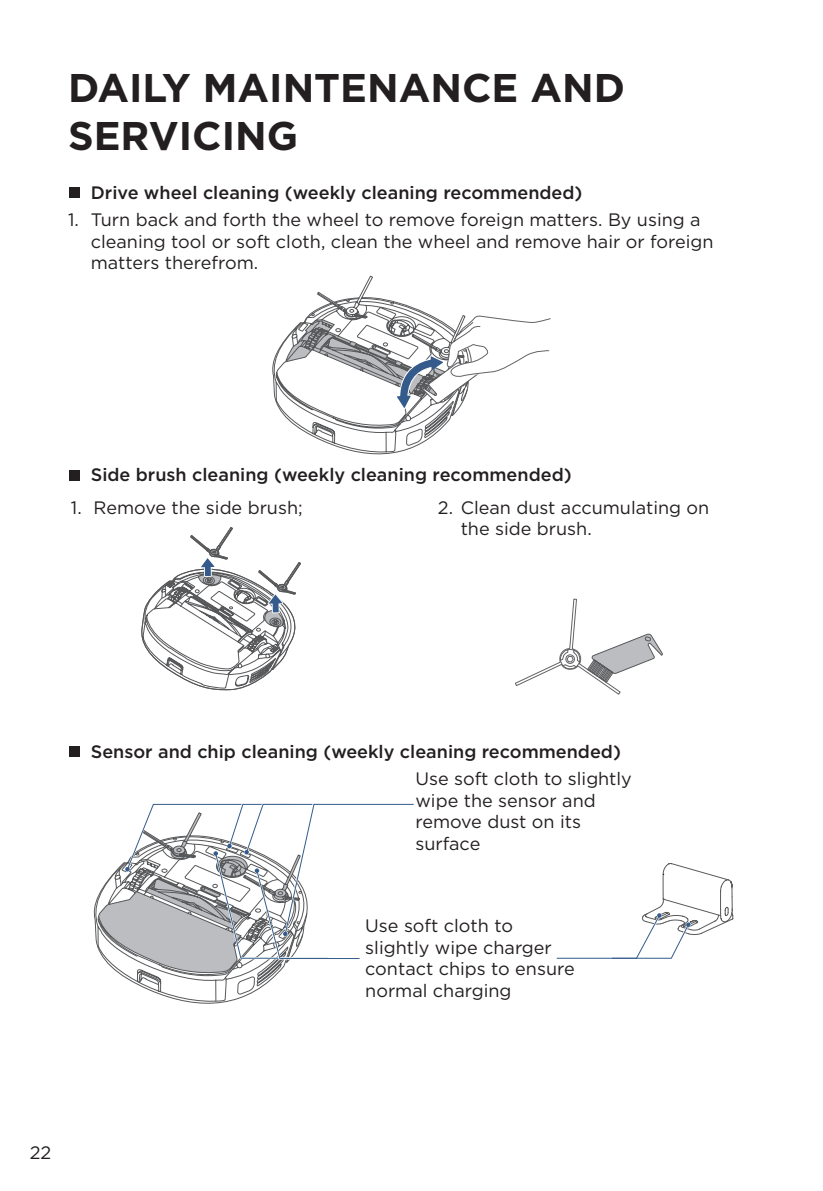
<style>
.page{position:relative;width:823px;height:1191px;background:#fff}
.page>*{position:absolute;margin:0;border:0;box-sizing:border-box;transform-origin:0 0}
.t1{font:700 40px/48px "Gotham";color:#231f20}
.t2{font:18px/21.6px "Gotham";color:#231f20}
.t3{font:500 18px "Gotham";color:#231f20}
</style>
<div class="page">
<div style="left:70px;top:188px;width:10px;height:10px;background:#231f20"></div>
<svg style="left:272px;top:276px;width:278px;height:178px"></svg>
<div style="left:70px;top:470px;width:10px;height:10px;background:#231f20"></div>
<svg style="left:141px;top:527px;width:160px;height:164px"></svg>
<svg style="left:515px;top:598px;width:148px;height:97px"></svg>
<div style="left:70px;top:746px;width:10px;height:11px;background:#231f20"></div>
<svg style="left:93px;top:896px;width:138px;height:108px"></svg>
<svg style="left:556px;top:863px;width:177px;height:96px"></svg>
<svg style="left:98px;top:803px;width:316px;height:198px"></svg>
<h1 class="t1" style="left:68px;top:64px;width:558px">DAILY MAINTENANCE AND<br>SERVICING</h1>
<p class="t3" style="left:91px;top:181px;width:493px">Drive wheel cleaning (weekly cleaning recommended)</p>
<p class="t2" style="left:91px;top:208px;width:624px;text-indent:-23px">1. Turn back and forth the wheel to remove foreign matters. By using a cleaning tool or soft cloth, clean the wheel and remove hair or foreign matters therefrom.</p>
<p class="t3" style="left:91px;top:463px;width:482px">Side brush cleaning (weekly cleaning recommended)</p>
<p class="t2" style="left:71px;top:496px;width:233px">1. Remove the side brush;</p>
<p class="t2" style="left:460px;top:496px;width:250px;text-indent:-23px">2. Clean dust accumulating on the side brush.</p>
<p class="t3" style="left:91px;top:739px;width:531px">Sensor and chip cleaning (weekly cleaning recommended)</p>
<p class="t2" style="left:415px;top:767px;width:218px">Use soft cloth to slightly wipe the sensor and remove dust on its surface</p>
<p class="t2" style="left:365px;top:914px;width:211px">Use soft cloth to slightly wipe charger contact chips to ensure normal charging</p>
<p class="t2" style="left:30px;top:1141px;width:23px">22</p>
</div>
